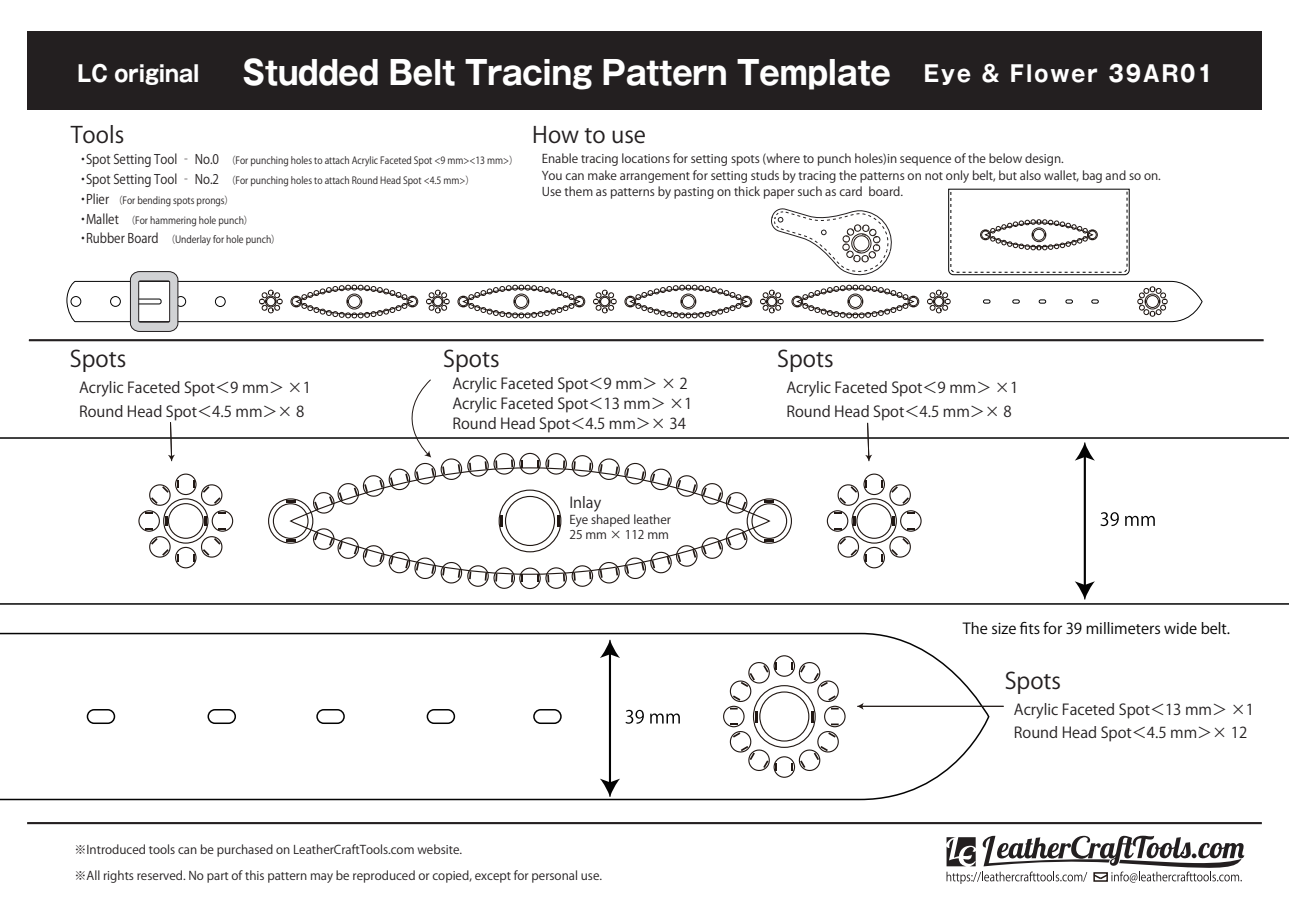
<style>
.page{position:relative;width:1289px;height:919px;background:#fff}
.page>*{position:absolute;margin:0;border:0;box-sizing:border-box;transform-origin:0 0}
.t1{font:700 33px "Gothic MB101 Pr 5";letter-spacing:-.005em;color:#fff;scale:.9 1}
.t2{font:22.5px "Koz Go Pro";color:#231f20}
.t3{font:700 22.5px "Gothic MB101 Pr 5";color:#fff;scale:.9 1}
.t4{font:15px/23.7px "Koz Go Pro";color:#231f20}
.t5{font:15px "Koz Go Pro";color:#030303}
.t6{font:12px/16.5px "Koz Go Pro";color:#231f20}
.t7{font:9.9px/19.6px "Koz Go Pro";color:#231f20;scale:.9 1}
.s1{font-size:22.5px}
.s2{font-size:13.2px}
</style>
<div class="page">
<div style="left:27px;top:31px;width:1234px;height:78px;background:#231f20"></div>
<hr style="left:27px;top:822px;width:1234px;height:2px;background:#231f20">
<hr style="left:29px;top:339px;width:1234px;height:2px;background:#231f20">
<svg style="left:0;top:632px;width:990px;height:169px"></svg>
<div style="left:316px;top:709px;width:29px;height:15px;border:2px solid #030303;border-radius:7px"></div>
<div style="left:426px;top:709px;width:29px;height:15px;border:2px solid #030303;border-radius:7px"></div>
<div style="left:533px;top:709px;width:28px;height:15px;border:2px solid #030303;border-radius:7px"></div>
<div style="left:87px;top:709px;width:28px;height:15px;border:2px solid #030303;border-radius:7px"></div>
<div style="left:207px;top:709px;width:29px;height:15px;border:2px solid #030303;border-radius:7px"></div>
<svg style="left:66px;top:280px;width:1136px;height:42px"></svg>
<div style="left:71px;top:296px;width:10px;height:11px;border:1px solid #030303;border-radius:50%"></div>
<div style="left:110px;top:296px;width:11px;height:11px;border:1px solid #030303;border-radius:50%"></div>
<div style="left:175px;top:296px;width:11px;height:11px;border:1px solid #030303;border-radius:50%"></div>
<div style="left:215px;top:296px;width:10px;height:11px;border:1px solid #030303;border-radius:50%"></div>
<svg style="left:1038px;top:299px;width:8px;height:4px"></svg>
<svg style="left:1065px;top:299px;width:7px;height:4px"></svg>
<svg style="left:1091px;top:299px;width:7px;height:4px"></svg>
<svg style="left:983px;top:299px;width:7px;height:4px"></svg>
<svg style="left:1012px;top:299px;width:7px;height:4px"></svg>
<svg style="left:130px;top:271px;width:49px;height:61px"></svg>
<svg style="left:0;top:437px;width:1288px;height:168px"></svg>
<svg style="left:948px;top:188px;width:181px;height:87px"></svg>
<hr style="left:861px;top:705px;width:142px;height:1px;background:#211814">
<svg style="left:857px;top:702px;width:6px;height:7px"></svg>
<svg style="left:865px;top:422px;width:7px;height:39px"></svg>
<svg style="left:168px;top:422px;width:7px;height:39px"></svg>
<svg style="left:311px;top:379px;width:178px;height:137px"></svg>
<svg style="left:771px;top:208px;width:121px;height:68px"></svg>
<svg style="left:946px;top:835px;width:298px;height:48px"></svg>
<h2 class="t3" style="left:77px;top:55px;width:137px">LC original</h2>
<h1 class="t1" style="left:242px;top:45px;width:1079px">Studded Belt Tracing Pattern Template <span class="s1">Eye &amp; Flower 39AR01</span></h1>
<h2 class="t2" style="left:71px;top:120px;width:55px">Tools</h2>
<p class="t7" style="left:77px;top:151px;width:491px"><span class="s2">・Spot Setting Tool ‐ No.0　</span>（For punching holes to attach Acrylic Faceted Spot &lt;9 mm&gt;&lt;13 mm&gt;）<span class="s2">・Spot Setting Tool ‐ No.2　</span>（For punching holes to attach Round Head Spot &lt;4.5 mm&gt;）<br><span class="s2">・Plier</span>　（For bending spots prongs）<br><span class="s2">・Mallet　</span>（For hammering hole punch）<br><span class="s2">・Rubber Board　</span>（Underlay for hole punch）</p>
<h2 class="t2" style="left:532px;top:120px;width:115px">How to use</h2>
<p class="t6" style="left:541px;top:151px;width:620px">Enable tracing locations for setting spots (where to punch holes)in sequence of the below design.<br>You can make arrangement for setting studs by tracing the patterns on not only belt, but also wallet, bag and so on.<br>Use them as patterns by pasting on thick paper such as card board.</p>
<h2 class="t2" style="left:70px;top:344px;width:58px">Spots</h2>
<h2 class="t2" style="left:443px;top:344px;width:58px">Spots</h2>
<h2 class="t2" style="left:777px;top:344px;width:58px">Spots</h2>
<p class="t4" style="left:79px;top:376px;width:233px">Acrylic Faceted Spot＜9 mm＞ ×1<br>Round Head Spot＜4.5 mm＞× 8</p>
<p class="t4" style="left:452px;top:374px;width:241px;line-height:19.8px">Acrylic Faceted Spot＜9 mm＞ × 2<br>Acrylic Faceted Spot＜13 mm＞ ×1<br>Round Head Spot＜4.5 mm＞× 34</p>
<p class="t4" style="left:569px;top:490px;width:33px">Inlay</p>
<p class="t6" style="left:569px;top:513px;width:103px;line-height:14.4px">Eye shaped leather<br>25 mm × 112 mm</p>
<p class="t6" style="left:75px;top:841px;width:389px">※Introduced tools can be purchased on LeatherCraftTools.com website.</p>
<p class="t6" style="left:75px;top:867px;width:529px">※All rights reserved. No part of this pattern may be reproduced or copied, except for personal use.</p>
<p class="t4" style="left:786px;top:376px;width:233px">Acrylic Faceted Spot＜9 mm＞ ×1<br>Round Head Spot＜4.5 mm＞× 8</p>
<p class="t5" style="left:962px;top:618px;width:269px">The size fits for 39 millimeters wide belt.</p>
<h2 class="t2" style="left:1004px;top:665px;width:58px">Spots</h2>
<p class="t4" style="left:1013px;top:697px;width:241px">Acrylic Faceted Spot＜13 mm＞ ×1<br>Round Head Spot＜4.5 mm＞× 12</p>
</div>
